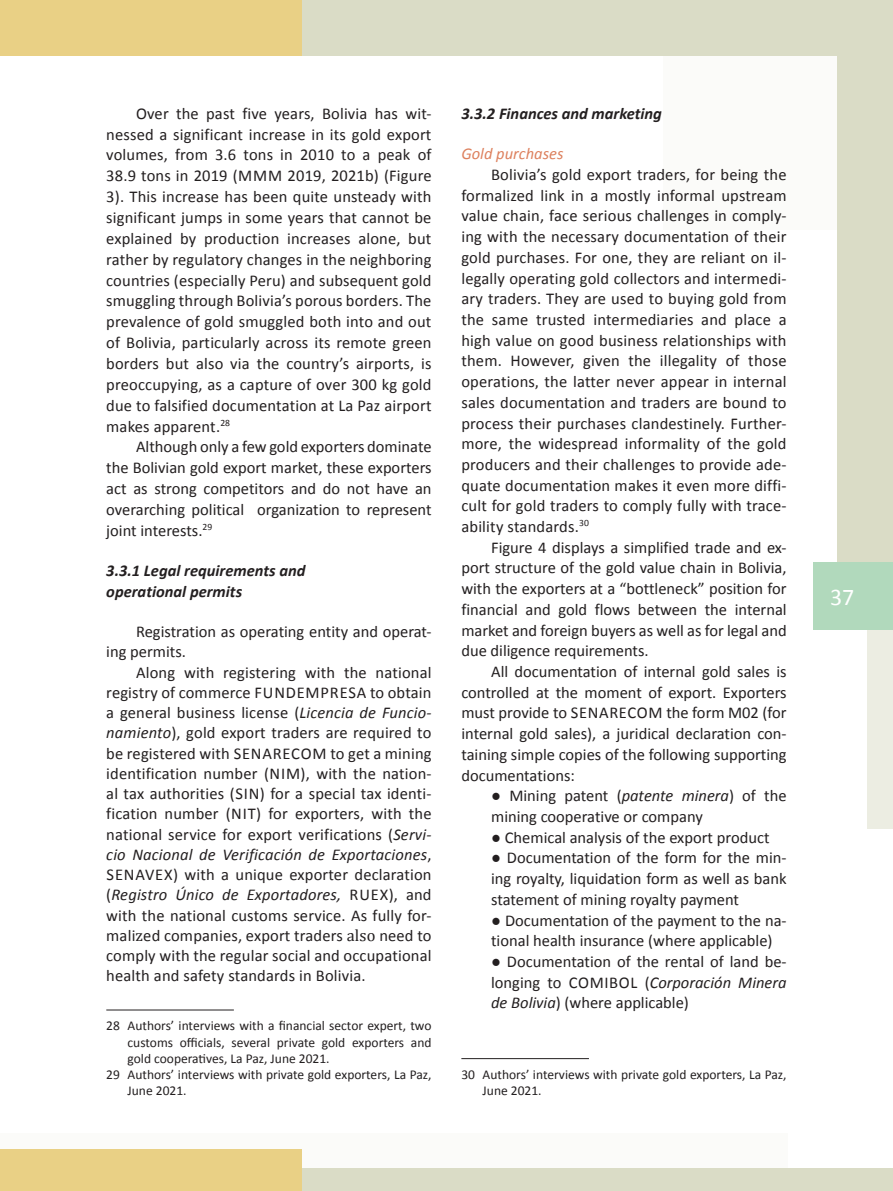
<style>
.page{position:relative;width:893px;height:1191px;background:#fff}
.page>*{position:absolute;margin:0;border:0;box-sizing:border-box;transform-origin:0 0}
.t1{font:24px "Calibri";color:#fff}
.t2{font:16.5px/20.7px "Calibri";color:#231f20;text-align:justify}
.t3{font:italic 700 16.5px/20.2px "Calibri";color:#231f20}
.t4{font:italic 16.5px/20.7px "Calibri";color:#231f20}
.t5{font:italic 16.5px "Calibri";color:#dd815e}
.t6{font:13.5px/16.2px "Calibri";color:#231f20}
.s1{font-style:italic}
.s2{font-family:"Cambria"}
.s3{font-weight:700}
.s4{font-style:normal}
</style>
<div class="page">
<div style="left:664px;top:0;width:229px;height:230px;background:#fbfbf9"></div>
<div style="left:0;top:1132px;width:788px;height:59px;background:#fbfbf9"></div>
<div style="left:867px;top:547px;width:26px;height:281px;background:#ecede2"></div>
<div style="left:0;top:0;width:302px;height:55px;background:#e9d085"></div>
<div style="left:302px;top:0;width:591px;height:55px;background:#dadcc6"></div>
<div style="left:838px;top:0;width:55px;height:591px;background:#dadcc6"></div>
<div style="left:0;top:1167px;width:893px;height:24px;background:#dadcc6"></div>
<div style="left:0;top:1149px;width:302px;height:42px;background:#e9d085"></div>
<div style="left:813px;top:561px;width:80px;height:68px;background:#b1d9bc"></div>
<hr style="left:106px;top:1009px;width:128px;height:1px;background:#231f20">
<hr style="left:461px;top:1058px;width:128px;height:1px;background:#231f20">
<p class="t2" style="left:106px;top:103px;width:327px;text-indent:30px">Over the past five years, Bolivia has wit&shy;nessed a significant increase in its gold export volumes, from 3.6 tons in 2010 to a peak of 38.9 tons in 2019 (mmm 2019, 2021b) (Figure 3). This increase has been quite unsteady with significant jumps in some years that cannot be explained by production increases alone, but rather by regulatory changes in the neighboring countries (especially Peru) and subsequent gold smuggling through Bolivia’s porous borders. The prevalence of gold smuggled both into and out of Bolivia, particularly across its remote green borders but also via the country’s airports, is preoccupying, as a capture of over 300 kg gold due to falsified documentation at La Paz airport makes apparent.<sup>28</sup></p>
<p class="t2" style="left:106px;top:436px;width:327px;text-indent:30px">Although only a few gold exporters dominate the Bolivian gold export market, these exporters act as strong competitors and do not have an overarching political organization to represent joint interests.<sup>29</sup></p>
<p class="t3" style="left:106px;top:561px;width:201px">3.3.1 Legal requirements and operational permits</p>
<p class="t2" style="left:106px;top:621px;width:327px;line-height:20.2px;text-indent:30px">Registration as operating entity and operat&shy;ing permits.</p>
<p class="t2" style="left:106px;top:662px;width:327px;line-height:20.2px;text-indent:30px">Along with registering with the national registry of commerce funde</p>
<p class="t2" style="left:106px;top:682px;width:327px;line-height:20.2px;text-indent:264px">to obtain a general business license (<span class="s1">Licencia de Funcio&shy;namiento</span>), gold export traders are required to be registered with senareco</p>
<p class="t2" style="left:306px;top:682px;width:25px">mpresa</p>
<p class="t2" style="left:106px;top:743px;width:327px;line-height:20.2px;text-indent:206px">m to get a mining identification number (ni m), with the nation&shy;al tax authorities (sin ) for a special tax identi&shy;fication number (nit) for exporters, with the national service for export verifications (<span class="s1">Servi&shy;cio Nacional de Verificación de Exportaciones</span>, SENAVEX) with a unique exporter declaration (<span class="s1">Registro Único de Exportadores,</span> RUEX), and with the national customs service. As fully for&shy;mali<span class="s2">z</span>ed companies, export traders <span class="s2">also</span> need to comply with the regular social and occupational health and safety standards in Bolivia.</p>
<p class="t6" style="left:106px;top:1018px;width:327px">28 Authors’ interviews with a financial sector expert, two</p>
<p class="t6" style="left:128px;top:1034px;width:306px">customs officials, several private gold exporters and</p>
<p class="t6" style="left:128px;top:1050px;width:204px">gold cooperatives, La Paz, June 2021.</p>
<p class="t6" style="left:106px;top:1066px;width:327px">29 Authors’ interviews with private gold exporters, La Paz,</p>
<p class="t6" style="left:128px;top:1082px;width:61px">June 2021.</p>
<p class="t3" style="left:461px;top:103px;width:202px">3.3.2 Finances and marketing</p>
<p class="t5" style="left:461px;top:142px;width:104px">Gold purchases</p>
<p class="t2" style="left:461px;top:164px;width:327px;text-indent:30px">Bolivia’s gold export traders, for being the formalized link in a mostly informal upstream value chain, face serious challenges in comply&shy;ing with the necessary documentation of their gold purchases. For one, they are reliant on il&shy;legally operating gold collectors and intermedi&shy;ary traders. They are used to buying gold from the same trusted intermediaries and place a high value on good business relationships with them. However, given the illegality of those operations<span class="s2">,</span> the latter never appear in internal sales documentation and traders are bound to process their purchases clandestinely. Further&shy;more, the widespread informality of the gold producers and their challenges to provide ade&shy;quate documentation makes it even more diffi&shy;cult for gold traders to comply fully with trace&shy;ability standards.<sup>30</sup></p>
<p class="t2" style="left:461px;top:537px;width:327px;text-indent:30px">Figure 4 displays a simplified trade and ex&shy;port structure of the gold value chain in Bolivia, with the exporters at a “bottleneck” position for financial and gold flows between the internal market and foreign buyers as well as for legal and due diligence requirements.</p>
<p class="t2" style="left:461px;top:661px;width:327px;text-indent:30px">All documentation of internal gold sales is controlled at the moment of export. Exporters must provide to senareco</p>
<p class="t2" style="left:461px;top:702px;width:327px;text-indent:187px">m the form M02 (for internal gold sales), a juridical declaration con&shy;taining simple copies of the following supporting documentations:</p>
<p class="t2" style="left:491px;top:785px;width:297px"><span class="s3">●</span> M ining patent (<span class="s1">patente minera</span>) of the mining cooperative or company</p>
<p class="t2" style="left:491px;top:827px;width:280px"><span class="s3">●</span> Chemical analysis of the export product</p>
<p class="t2" style="left:491px;top:847px;width:297px"><span class="s3">●</span> Documentation of the form for the min&shy;ing royalty, liquidation form as well as bank statement of mining royalty payment</p>
<p class="t2" style="left:491px;top:909px;width:297px"><span class="s3">●</span> Documentation of the payment to the na&shy;tional health insurance (where applicable)</p>
<p class="t2" style="left:491px;top:951px;width:297px"><span class="s3">●</span> Documentation of the rental of land be&shy;longing to co mibol</p>
<p class="t4" style="left:491px;top:971px;width:297px;text-indent:154px"><span class="s4">(</span>Corporación Minera de Bolivia<span class="s4">) (where applicable)</span></p>
<p class="t6" style="left:483px;top:1066px;width:306px;text-indent:-21px">30 Authors’ interviews with private gold exporters, La Paz,<br>June 2021.</p>
<h1 class="t1" style="left:830px;top:581px;width:26px">37</h1>
</div>
